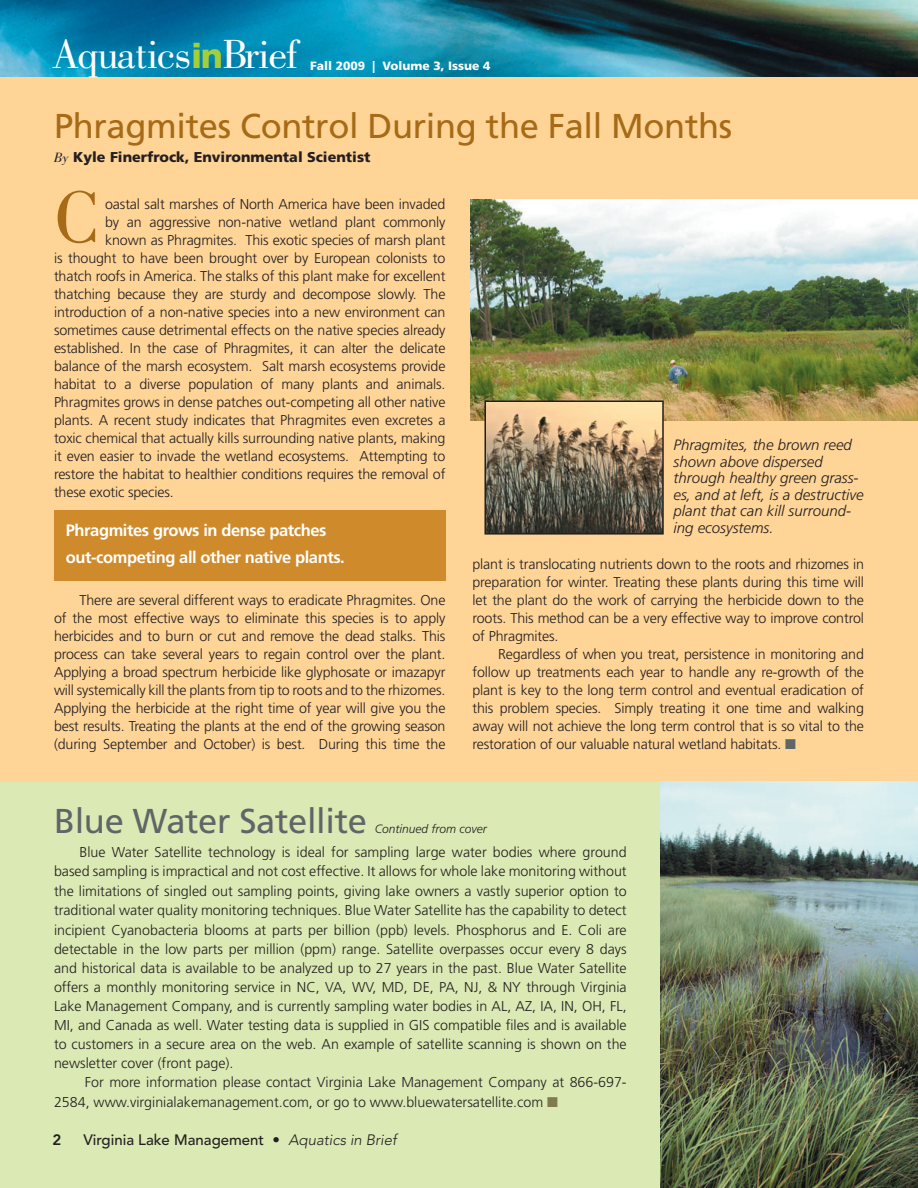
<style>
.page{position:relative;width:918px;height:1188px;background:#fff}
.page>*{position:absolute;margin:0;border:0;box-sizing:border-box;transform-origin:0 0}
.t1{font:76.95px "Capelli";color:#a76a16}
.t2{font:42.9px "Capelli";letter-spacing:-.03em;color:#fff}
.t3{font:34.5px "Frutiger";letter-spacing:-.01em;color:#a76a16}
.t4{font:34.5px "Frutiger";letter-spacing:-.01em;color:#606568}
.t5{font:700 16.5px/27px "Frutiger";letter-spacing:-.025em;color:#fff}
.t6{font:italic 300 15px/16.5px "Frutiger";color:#231f20}
.t7{font:500 15px "Avenir";color:#231f20}
.t8{font:800 15px "Avenir";color:#231f20}
.t9{font:300 14.25px/18px "Frutiger";letter-spacing:-.01em;color:#231f20;text-align:justify}
.t10{font:900 14.25px "Frutiger";color:#231f20}
.t11{font:900 12px "Frutiger";color:#fff}
.t12{font:italic 300 12px "Frutiger";color:#231f20}
.s1{font-family:"Helvetica Neue";font-weight:800;font-size:35.25px;color:#a6ce39}
.s2{font-family:"Capelli";font-weight:400;font-style:italic}
.s3{color:#606568}
.s4{color:#817a51}
.s5{font-weight:300;font-style:italic}
</style>
<div class="page">
<div style="left:0;top:0;width:918px;height:891px;background:#fed497"></div>
<img style="left:0;top:0;width:918px;height:76px">
<div style="left:0;top:782px;width:918px;height:406px;background:#dbe9b4"></div>
<div style="left:54px;top:510px;width:392px;height:70px;background:#cf8b2b"></div>
<img style="left:470px;top:199px;width:448px;height:221px">
<img style="left:487px;top:403px;width:174px;height:129px">
<div style="left:484px;top:400px;width:180px;height:135px;border:2px solid #231f20"></div>
<img style="left:660px;top:782px;width:258px;height:406px">
<h2 class="t2" style="left:52px;top:36px;width:251px">Aquatics<span class="s1">in</span>Brief</h2>
<p class="t11" style="left:310px;top:61px;width:182px">Fall 2009 | Volume 3, Issue 4</p>
<h3 class="t3" style="left:54px;top:112px;width:680px">Phragmites Control During the Fall Months</h3>
<p class="t10" style="left:54px;top:151px;width:318px"><span class="s2">By</span> Kyle Finerfrock, Environmental Scientist</p>
<h1 class="t1" style="left:54px;top:185px;width:44px">C</h1>
<p class="t9" style="left:105px;top:196px;width:342px">oastal salt marshes of North America have been invaded</p>
<p class="t9" style="left:105px;top:214px;width:342px">by an aggressive non-native wetland plant commonly</p>
<p class="t9" style="left:105px;top:232px;width:342px">known as Phragmites. This exotic species of marsh plant</p>
<p class="t9" style="left:54px;top:250px;width:393px">is thought to have been brought over by European colonists to</p>
<p class="t9" style="left:54px;top:268px;width:393px">thatch roofs in America. The stalks of this plant make for excellent</p>
<p class="t9" style="left:54px;top:286px;width:393px">thatching because they are sturdy and decompose slowly. The</p>
<p class="t9" style="left:54px;top:304px;width:393px">introduction of a non-native species into a new environment can</p>
<p class="t9" style="left:54px;top:322px;width:393px">sometimes cause detrimental effects on the native species already</p>
<p class="t9" style="left:54px;top:340px;width:393px">established. In the case of Phragmites, it can alter the delicate</p>
<p class="t9" style="left:54px;top:358px;width:393px">balance of the marsh ecosystem. Salt marsh ecosystems provide</p>
<p class="t9" style="left:54px;top:376px;width:393px">habitat to a diverse population of many plants and animals.</p>
<p class="t9" style="left:54px;top:394px;width:393px">Phragmites grows in dense patches out-competing all other native</p>
<p class="t9" style="left:54px;top:412px;width:393px">plants. A recent study indicates that Phragmites even excretes a</p>
<p class="t9" style="left:54px;top:430px;width:393px">toxic chemical that actually kills surrounding native plants, making</p>
<p class="t9" style="left:54px;top:448px;width:393px">it even easier to invade the wetland ecosystems. Attempting to</p>
<p class="t9" style="left:54px;top:466px;width:393px">restore the habitat to healthier conditions requires the removal of</p>
<p class="t9" style="left:54px;top:484px;width:121px">these exotic species.</p>
<p class="t5" style="left:66px;top:518px;width:281px">Phragmites grows in dense patches out-competing all other native plants.</p>
<p class="t9" style="left:54px;top:592px;width:393px;text-indent:26px">There are several different ways to eradicate Phragmites. One of the most effective ways to eliminate this species is to apply herbicides and to burn or cut and remove the dead stalks. This process can take several years to regain control over the plant.<br>Applying a broad spectrum herbicide like glyphosate or imazapyr will systemically kill the plants from tip to roots and to the rhizomes.<br>Applying the herbicide at the right time of year will give you the best results. Treating the plants at the end of the growing season (during September and October) is best. During this time the</p>
<p class="t6" style="left:674px;top:438px;width:192px">Phragmites, the brown reed shown above dispersed through healthy green grass&shy;es, and at left, is a destructive plant that can kill surround&shy;ing ecosystems.</p>
<p class="t9" style="left:472px;top:556px;width:393px">plant is translocating nutrients down to the roots and rhizomes in preparation for winter. Treating these plants during this time will let the plant do the work of carrying the herbicide down to the roots. This method can be a very effective way to improve control of Phragmites.</p>
<p class="t9" style="left:472px;top:646px;width:393px;text-indent:26px">Regardless of when you treat, persistence in monitoring and follow up treatments each year to handle any re-growth of the plant is key to the long term control and eventual eradication of this problem species. Simply treating it one time and walking away will not achieve the long term control that is so vital to the restoration of our valuable natural wetland habitats. <span class="s3">■</span></p>
<h3 class="t4" style="left:54px;top:807px;width:315px">Blue Water Satellite</h3>
<p class="t12" style="left:375px;top:824px;width:114px">Continued from cover</p>
<p class="t9" style="left:54px;top:843px;width:574px;line-height:19.2px;text-indent:26px">Blue Water Satellite technology is ideal for sampling large water bodies where ground based sampling is impractical and not cost effective. It allows for whole lake monitoring without the limitations of singled out sampling points, giving lake owners a vastly superior option to traditional water quality monitoring techniques. Blue Water Satellite has the capability to detect incipient Cyanobacteria blooms at parts per billion (ppb) levels. Phosphorus and E. Coli are detectable in the low parts per million (ppm) range. Satellite overpasses occur every 8 days and historical data is available to be analyzed up to 27 years in the past. Blue Water Satellite offers a monthly monitoring service in NC, VA, WV, MD, DE, PA, NJ, &amp; NY through Virginia Lake Management Company, and is currently sampling water bodies in AL, AZ, IA, IN, OH, FL, MI, and Canada as well. Water testing data is supplied in GIS compatible files and is available to customers in a secure area on the web. An example of satellite scanning is shown on the newsletter cover (front page).</p>
<p class="t9" style="left:54px;top:1073px;width:574px;line-height:19.5px;text-indent:31px">For more information please contact Virginia Lake Management Company at 866-697-<br>2584, www.virginialakemanagement.com, or go to www.bluewatersatellite.com <span class="s4">■</span></p>
<p class="t8" style="left:52px;top:1134px;width:10px">2</p>
<p class="t7" style="left:84px;top:1134px;width:315px">Virginia Lake Management • <span class="s5">Aquatics in Brief</span></p>
</div>
